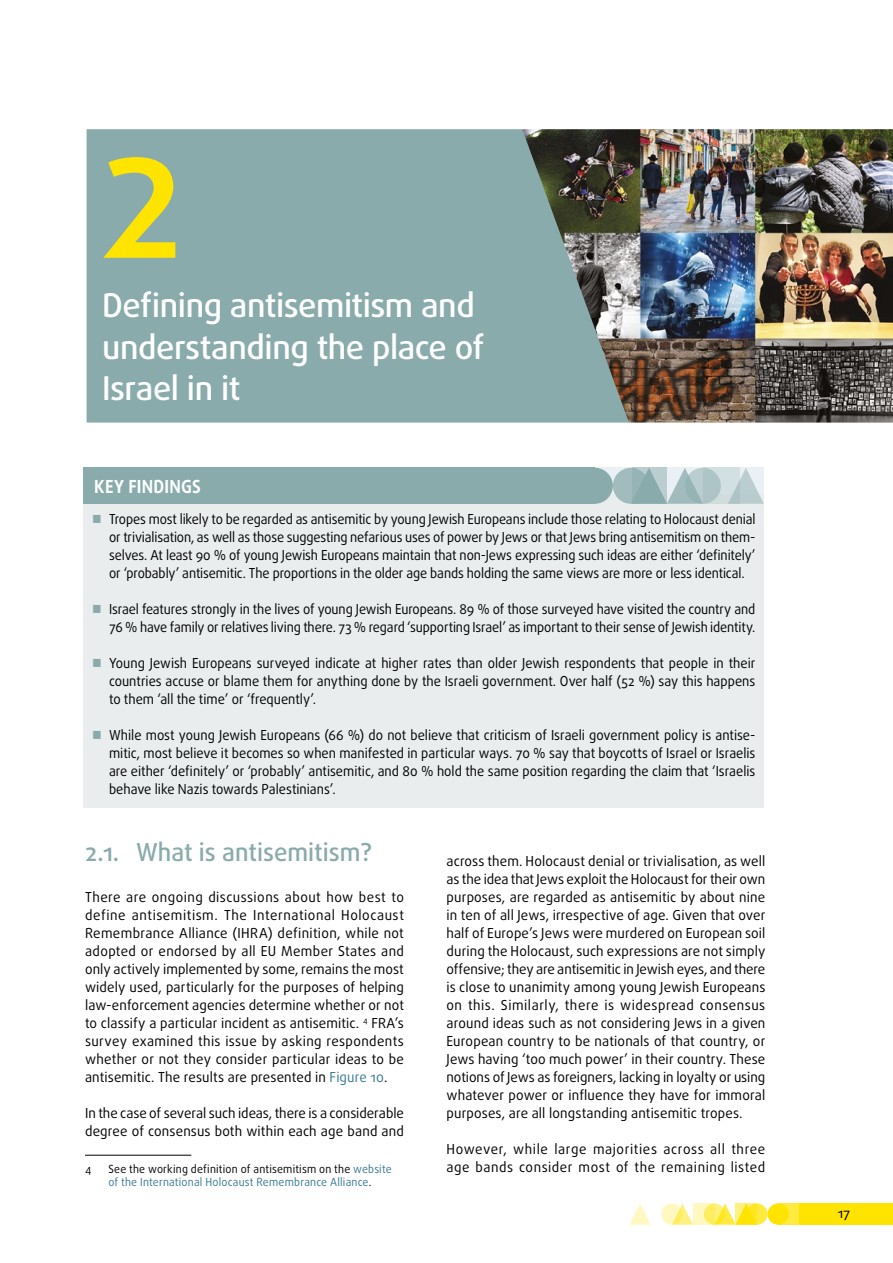
<style>
.page{position:relative;width:893px;height:1263px;background:#fff}
.page>*{position:absolute;margin:0;border:0;box-sizing:border-box;transform-origin:0 0}
.chapter_title_nn{font:700 136.8px "Daxline Pro";color:#ffe400}
.chapter_title_nn-2{font:500 32.85px/41.4px "Daxline Pro";letter-spacing:-.015em;color:#fff}
.title_1_nn{font:500 24.75px "Daxline Pro";color:#8aabac}
.FRA_ACTIVITY_title{font:700 18px "Daxline Pro";letter-spacing:.015em;color:#fff;scale:.95 1}
.body{font:13.8px/18px "Daxline Pro";letter-spacing:-.005em;color:#000;text-align:justify}
.body-2{font:13.8px/18px "Daxline Pro";letter-spacing:-.005em;color:#000;text-align:justify;scale:.93 1}
.body-3{font:13.8px/18px "Daxline Pro";letter-spacing:-.005em;color:#000;text-align:justify;scale:.94 1}
.body-4{font:13.8px/18px "Daxline Pro";letter-spacing:.045em;color:#000}
.t1{font:13.5px "Daxline Pro";color:#000}
.footnote_caption{font:11.25px/13.5px "Daxline Pro";letter-spacing:.02em;color:#397a94;scale:.95 1}
.footnote_caption-2{font:11.25px "Daxline Pro";color:#000;scale:.95 1}
.s1{color:#8aabac}
.s2{color:#397a94}
.s3{color:#000}
</style>
<div class="page">
<div style="left:746px;top:1203px;width:21px;height:22px;background:#ffea40;border-radius:50%"></div>
<div style="left:778px;top:1203px;width:21px;height:22px;background:#ffea40"></div>
<div style="left:799px;top:1203px;width:94px;height:22px;background:#ffe400"></div>
<svg style="left:675px;top:1203px;width:18px;height:22px"></svg>
<svg style="left:629px;top:1204px;width:22px;height:21px"></svg>
<div style="left:767px;top:1203px;width:22px;height:22px;background:#ffe400;border-radius:50%"></div>
<svg style="left:718px;top:1203px;width:18px;height:22px"></svg>
<svg style="left:704px;top:1203px;width:21px;height:22px"></svg>
<svg style="left:661px;top:1203px;width:21px;height:22px"></svg>
<svg style="left:736px;top:1203px;width:21px;height:22px"></svg>
<svg style="left:693px;top:1203px;width:21px;height:22px"></svg>
<img style="left:86px;top:129px;width:807px;height:294px">
<hr style="left:85px;top:1155px;width:106px;height:1px;background:#000">
<div style="left:84px;top:495px;width:680px;height:313px;background:#e9edee"></div>
<div style="left:613px;top:468px;width:36px;height:36px;background:#a2bcbe;border-radius:50%"></div>
<svg style="left:739px;top:468px;width:25px;height:36px"></svg>
<div style="left:577px;top:468px;width:36px;height:36px;background:#8aabac;border-radius:50%"></div>
<svg style="left:632px;top:468px;width:67px;height:36px"></svg>
<svg style="left:685px;top:468px;width:36px;height:36px"></svg>
<svg style="left:633px;top:468px;width:34px;height:36px"></svg>
<svg style="left:703px;top:468px;width:36px;height:36px"></svg>
<div style="left:84px;top:468px;width:510px;height:36px;background:#8aabac"></div>
<p class="chapter_title_nn" style="left:102px;top:118px;width:81px">2</p>
<p class="chapter_title_nn-2" style="left:102px;top:285px;width:384px">Defining antisemitism and understanding the place of<br>Israel in it</p>
<p class="FRA_ACTIVITY_title" style="left:94px;top:474px;width:114px">KEY FINDINGS</p>
<p class="body-2" style="left:109px;top:510px;width:696px;text-indent:-17px"><span class="s1">■</span> Tropes most likely to be regarded as antisemitic by young Jewish Europeans include those relating to Holocaust denial or trivialisation, as well as those suggesting nefarious uses of power by Jews or that Jews bring antisemitism on them&shy;selves. At least 90 % of young Jewish Europeans maintain that non-Jews expressing such ideas are either ‘definitely’ or ‘probably’ antisemitic. The proportions in the older age bands holding the same views are more or less identical.</p>
<p class="body-2" style="left:92px;top:600px;width:715px;text-align:right"><span class="s1">■</span> Israel features strongly in the lives of young Jewish Europeans. 89 % of those surveyed have visited the country and<br>76 % have family or relatives living there. 73 % regard ‘supporting Israel’ as important to their sense of Jewish identity.</p>
<p class="body-3" style="left:109px;top:654px;width:689px;text-indent:-17px"><span class="s1">■</span> Young Jewish Europeans surveyed indicate at higher rates than older Jewish respondents that people in their countries accuse or blame them for anything done by the Israeli government. Over half (52 %) say this happens to them ‘all the time’ or ‘frequently’.</p>
<p class="body-3" style="left:109px;top:726px;width:689px;text-indent:-17px"><span class="s1">■</span> While most young Jewish Europeans (66 %) do not believe that criticism of Israeli government policy is antise&shy;mitic, most believe it becomes so when manifested in particular ways. 70 % say that boycotts of Israel or Israelis are either ‘definitely’ or ‘probably’ antisemitic, and 80 % hold the same position regarding the claim that ‘Israelis behave like Nazis towards Palestinians’.</p>
<p class="title_1_nn" style="left:85px;top:836px;width:289px">2.1. What is antisemitism?</p>
<p class="body" style="left:85px;top:888px;width:320px">There are ongoing discussions about how best to define antisemitism. The International Holocaust Remembrance Alliance (IHRA) definition, while not adopted or endorsed by all EU Member States and only actively implemented by some, remains the most widely used, particularly for the purposes of helping law-enforcement agencies determine whether or not to classify a particular incident as antisemitic. <sup>4</sup> FRA’s survey examined this issue by asking respondents whether or not they consider particular ideas to be antisemitic. The results are presented in <span class="s2">Figure 10</span>.</p>
<p class="body" style="left:85px;top:1104px;width:320px">In the case of several such ideas, there is a considerable degree of consensus both within each age band and</p>
<p class="footnote_caption-2" style="left:85px;top:1161px;width:8px">4</p>
<p class="footnote_caption" style="left:108px;top:1162px;width:300px"><span class="s3">See the working definition of antisemitism on the</span> website of the International Holocaust Remembrance Alliance<span class="s3">.</span></p>
<p class="body" style="left:446px;top:852px;width:320px">across them. Holocaust denial or trivialisation, as well as the idea that Jews exploit the Holocaust for their own purposes, are regarded as antisemitic by about nine in ten of all Jews, irrespective of age. Given that over half of Europe’s Jews were murdered on European soil during the Holocaust, such expressions are not simply offensive; they are antisemitic in Jewish eyes, and there is close to unanimity among young Jewish Europeans on this. Similarly, there is widespread consensus around ideas such as not considering Jews in a given European country to be nationals of that country, or Jews having ‘too much power’ in their country. These notions of Jews as foreigners, lacking in loyalty or using whatever power or influence they have for immoral purposes, are all longstanding antisemitic tropes.</p>
<p class="body-4" style="left:446px;top:1140px;width:320px">However, while large majorities across all three age bands consider most of the remaining listed</p>
<p class="t1" style="left:838px;top:1204px;width:14px">17</p>
</div>
